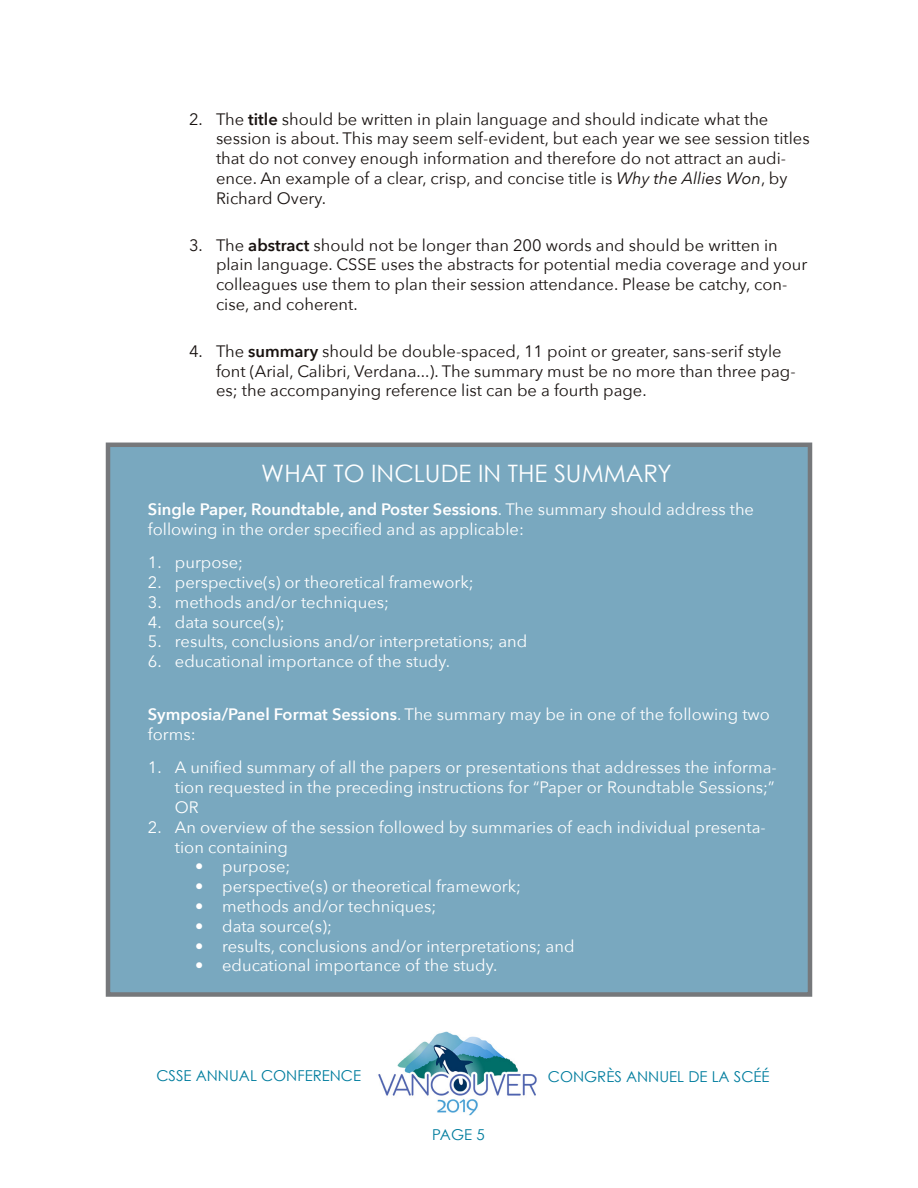
<style>
.page{position:relative;width:918px;height:1188px;background:#fff}
.page>*{position:absolute;margin:0;border:0;box-sizing:border-box;transform-origin:0 0}
.Box_heading{font:24px "Century Gothic";color:#fff}
.Box_body_text{font:16.5px/19.8px "Avenir Next";color:#fff}
.t1{font:16.5px/19.8px "Avenir Next";color:#181210}
.t2{font:15px "Century Gothic";color:#007d9e}
.s1{font-weight:600}
.s2{font-style:italic}
</style>
<div class="page">
<img style="left:378px;top:1031px;width:159px;height:84px">
<div style="left:106px;top:443px;width:706px;height:554px;background:#79a8bf;border:4px solid #76787b"></div>
<p class="t1" style="left:216px;top:108px;width:595px;text-indent:-27px">2. The <span class="s1">title</span> should be written in plain language and should indicate what the session is about. This may seem self-evident, but each year we see session titles that do not convey enough information and therefore do not attract an audi&shy;ence. An example of a clear, crisp, and concise title is <span class="s2">Why the Allies Won</span>, by Richard Overy.</p>
<p class="t1" style="left:216px;top:234px;width:593px;text-indent:-27px">3. The <span class="s1">abstract</span> should not be longer than 200 words and should be written in plain language. CSSE uses the abstracts for potential media coverage and your colleagues use them to plan their session attendance. Please be catchy, con&shy;cise, and coherent.</p>
<p class="t1" style="left:216px;top:340px;width:581px;text-indent:-27px">4. The <span class="s1">summary</span> should be double-spaced, 11 point or greater, sans-serif style font (Arial, Calibri, Verdana...). The summary must be no more than three pag&shy;es; the accompanying reference list can be a fourth page.</p>
<p class="Box_heading" style="left:261px;top:459px;width:412px">WHAT TO INCLUDE IN THE SUMMARY</p>
<p class="Box_body_text" style="left:148px;top:499px;width:608px"><span class="s1">Single Paper, Roundtable, and Poster Sessions</span>. The summary should address the following in the order specified and as applicable:</p>
<p class="Box_body_text" style="left:148px;top:552px;width:97px">1. purpose;</p>
<p class="Box_body_text" style="left:148px;top:572px;width:327px">2. perspective(s) or theoretical framework;</p>
<p class="Box_body_text" style="left:148px;top:592px;width:243px">3. methods and/or techniques;</p>
<p class="Box_body_text" style="left:148px;top:611px;width:138px">4. data source(s);</p>
<p class="Box_body_text" style="left:148px;top:631px;width:381px">5. results, conclusions and/or interpretations; and</p>
<p class="Box_body_text" style="left:148px;top:651px;width:304px">6. educational importance of the study.</p>
<p class="Box_body_text" style="left:148px;top:704px;width:623px"><span class="s1">Symposia/Panel Format Sessions</span>. The summary may be in one of the following two forms:</p>
<p class="Box_body_text" style="left:175px;top:757px;width:603px;text-indent:-27px">1. A unified summary of all the papers or presentations that addresses the informa&shy;tion requested in the preceding instructions for “Paper or Roundtable Sessions;”<br>OR</p>
<p class="Box_body_text" style="left:175px;top:817px;width:592px;text-indent:-27px">2. An overview of the session followed by summaries of each individual presenta&shy;tion containing</p>
<p class="Box_body_text" style="left:195px;top:856px;width:97px">• purpose;</p>
<p class="Box_body_text" style="left:195px;top:876px;width:327px">• perspective(s) or theoretical framework;</p>
<p class="Box_body_text" style="left:195px;top:896px;width:243px">• methods and/or techniques;</p>
<p class="Box_body_text" style="left:195px;top:916px;width:138px">• data source(s);</p>
<p class="Box_body_text" style="left:195px;top:935px;width:381px">• results, conclusions and/or interpretations; and</p>
<p class="Box_body_text" style="left:195px;top:955px;width:304px">• educational importance of the study.</p>
<p class="t2" style="left:156px;top:1066px;width:206px">CSSE ANNUAL CONFERENCE</p>
<p class="t2" style="left:548px;top:1067px;width:223px">CONGRÈS ANNUEL DE LA SCÉÉ</p>
<p class="t2" style="left:432px;top:1126px;width:54px">PAGE 5</p>
</div>
